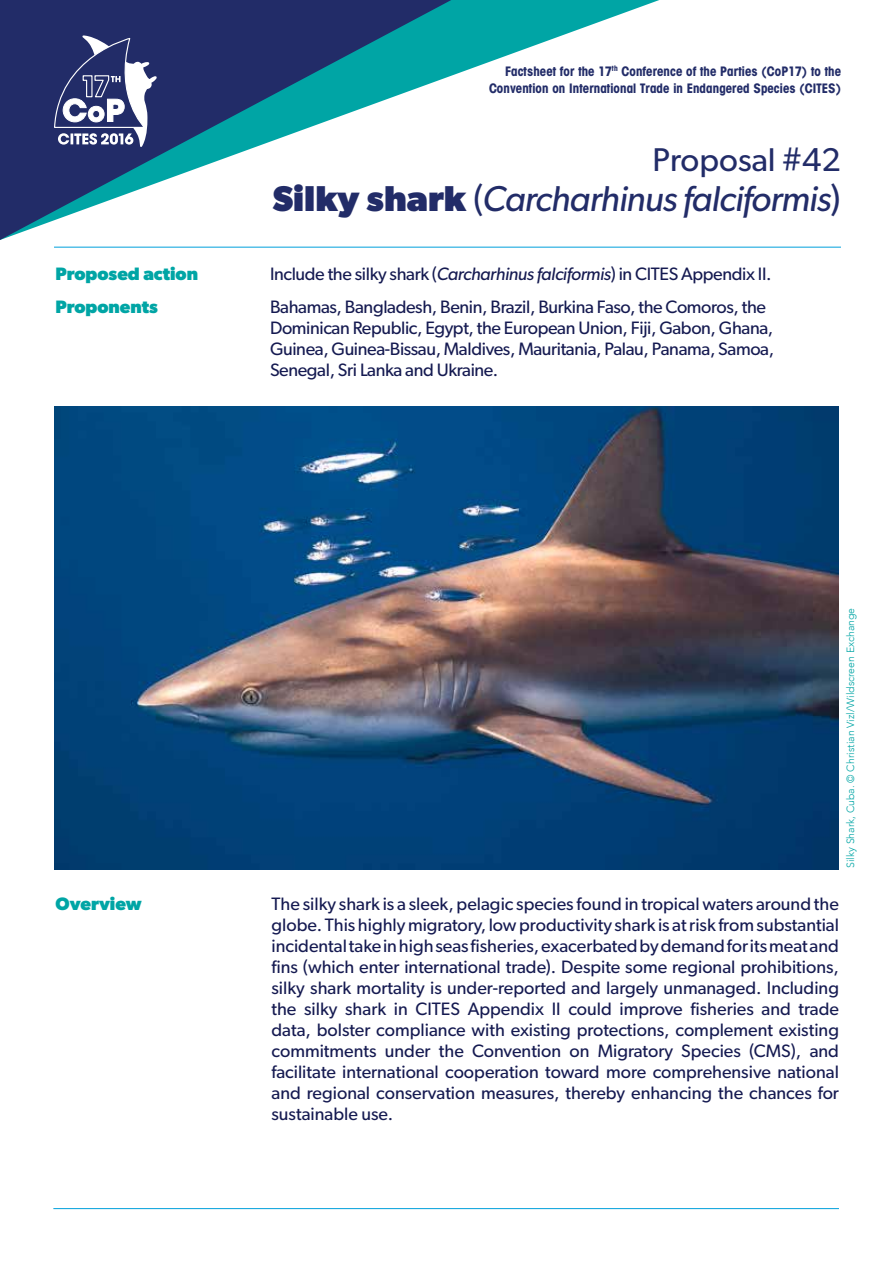
<style>
.page{position:relative;width:893px;height:1263px;background:#fff}
.page>*{position:absolute;margin:0;border:0;box-sizing:border-box;transform-origin:0 0}
.t1{font:italic 36px "Gibson";letter-spacing:-.02em;color:#222c68}
.t2{font:33px "Gibson";color:#222c68}
.t3{font:18px/21px "Gibson";letter-spacing:-.02em;color:#151a51;text-align:justify}
.t4{font:700 18px "Gibson";color:#00a5a5}
.t5{font:700 condensed 14.25px/16.5px "Avant Gard EF";letter-spacing:.01em;color:#222c68;text-align:right}
.t6{font:300 10.5px "Avenir";color:#00a5a5}
.s1{font-weight:700;font-style:normal}
.s2{font-style:normal}
.s3{font-style:italic}
</style>
<div class="page">
<svg style="left:451px;top:0;width:208px;height:76px"></svg>
<svg style="left:0;top:0;width:451px;height:240px"></svg>
<hr style="left:53px;top:1208px;width:786px;height:1px;background:#00a0dc">
<img style="left:54px;top:406px;width:785px;height:463px">
<svg style="left:53px;top:35px;width:104px;height:112px"></svg>
<hr style="left:54px;top:247px;width:787px;height:1px;background:#00a0dc">
<p class="t5" style="left:489px;top:63px;width:353px">Factsheet for the 17<sup>th</sup> Conference of the Parties (CoP17) to the<br>Convention on International Trade in Endangered Species (CITES)</p>
<h2 class="t2" style="left:653px;top:140px;width:190px">Proposal #42</h2>
<h1 class="t1" style="left:273px;top:177px;width:569px"><span class="s1">Silky shark</span> <span class="s2">(</span>Carcharhinus falciformis<span class="s2">)</span></h1>
<p class="t4" style="left:56px;top:263px;width:144px">Proposed action</p>
<p class="t3" style="left:270px;top:263px;width:503px">Include the silky shark (<span class="s3">Carcharhinus falciformis</span>) in CITES Appendix II.</p>
<p class="t4" style="left:56px;top:296px;width:104px">Proponents</p>
<p class="t3" style="left:270px;top:296px;width:506px;text-align:left">Bahamas, Bangladesh, Benin, Brazil, Burkina Faso, the Comoros, the Dominican Republic, Egypt, the European Union, Fiji, Gabon, Ghana, Guinea, Guinea-Bissau, Maldives, Mauritania, Palau, Panama, Samoa, Senegal, Sri Lanka and Ukraine.</p>
<p class="t6" style="left:844px;top:868px;width:262px;rotate:-90deg">Silky Shark, Cuba. © Christian Vizl/Wildscreen Exchange</p>
<p class="t4" style="left:55px;top:893px;width:88px">Overview</p>
<p class="t3" style="left:272px;top:893px;width:569px">The silky shark is a sleek, pelagic species found in tropical waters around the globe. This highly migratory, low productivity shark is at risk from substantial incidental take in high seas fisheries, exacerbated by demand for its meat and fins (which enter international trade). Despite some regional prohibitions, silky shark mortality is under-reported and largely unmanaged. Including the silky shark in CITES Appendix II could improve fisheries and trade data, bolster compliance with existing protections, complement existing commitments under the Convention on Migratory Species (CMS), and facilitate international cooperation toward more comprehensive national and regional conservation measures, thereby enhancing the chances for sustainable use.</p>
</div>
